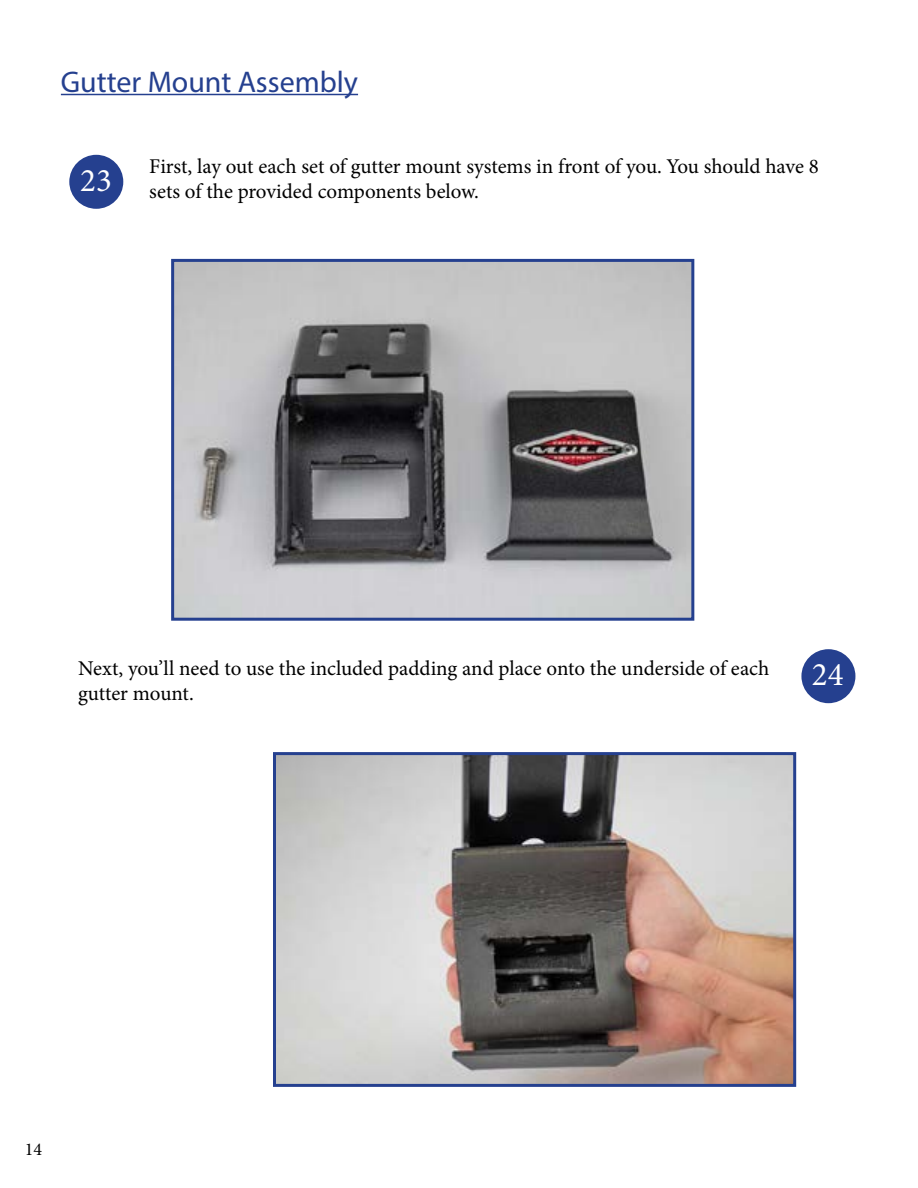
<style>
.page{position:relative;width:918px;height:1188px;background:#fff}
.page>*{position:absolute;margin:0;border:0;box-sizing:border-box;transform-origin:0 0}
.t1{font:33px "Minion Pro";color:#fff}
.t2{font:30px "Myriad Pro";color:#25408f}
.t3{font:21px/25.2px "Minion Pro";letter-spacing:-.005em;color:#000}
.t4{font:18px "Minion Pro";color:#000}
</style>
<div class="page">
<div style="left:69px;top:155px;width:54px;height:54px;background:#25408f;border-radius:50%"></div>
<div style="left:801px;top:649px;width:54px;height:54px;background:#25408f;border-radius:50%"></div>
<img style="left:175px;top:263px;width:515px;height:354px">
<div style="left:171px;top:259px;width:523px;height:362px;border:3px solid #25408f"></div>
<img style="left:277px;top:756px;width:515px;height:327px">
<div style="left:273px;top:752px;width:523px;height:335px;border:3px solid #25408f"></div>
<hr style="left:61px;top:94px;width:297px;height:1px;background:#25408f">
<h2 class="t2" style="left:61px;top:63px;width:299px">Gutter Mount Assembly</h2>
<h1 class="t1" style="left:80px;top:158px;width:33px">23</h1>
<p class="t3" style="left:149px;top:154px;width:671px">First, lay out each set of gutter mount systems in front of you. You should have 8 sets of the provided components below.</p>
<p class="t3" style="left:78px;top:656px;width:693px">Next, you’ll need to use the included padding and place onto the underside of each gutter mount.</p>
<h1 class="t1" style="left:812px;top:653px;width:33px">24</h1>
<p class="t4" style="left:25px;top:1138px;width:19px">14</p>
</div>
